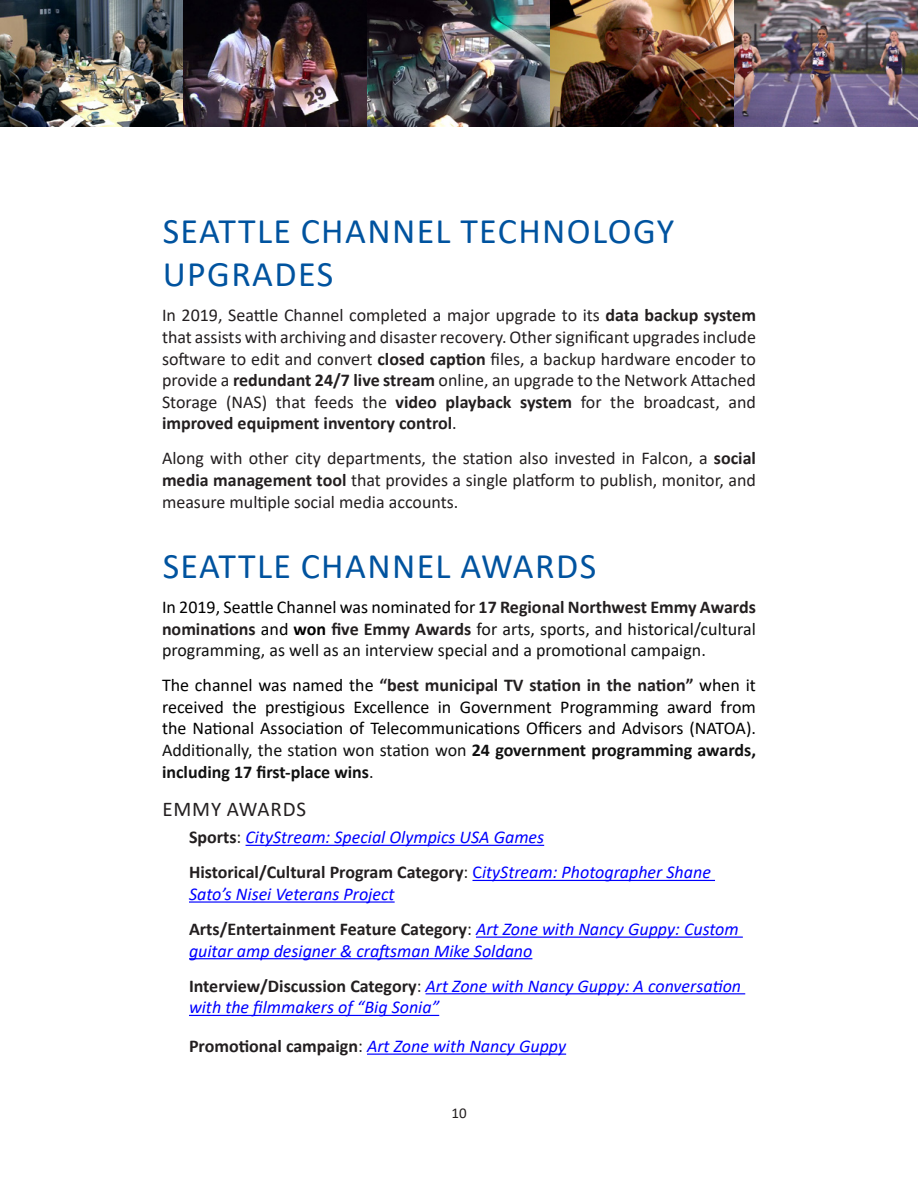
<style>
.page{position:relative;width:918px;height:1188px;background:#fff}
.page>*{position:absolute;margin:0;border:0;box-sizing:border-box;transform-origin:0 0}
.t1{font:36px/43.2px "Calibri";letter-spacing:.04em;color:#00539f}
.t2{font:21px "Calibri";letter-spacing:.04em;color:#231f20}
.Body{font:18px/21.6px "Calibri";color:#231f20;text-align:justify}
.Body_Indent_no_bulle{font:italic 18px/21.6px "Calibri";color:#00f}
.Body-2{font:18px/21.6px "Calibri";color:#000;text-align:justify}
.Body-3{font:18px/21.6px "Calibri";color:#111;text-align:justify}
.t3{font:15px "Calibri";color:#231f20}
.s1{font-weight:700}
.s2{color:#000}
.s3{font-weight:700;color:#231f20}
.s4{font-weight:700;color:#000}
.s5{color:#111}
.s6{font-weight:700;color:#111}
.s7{font-weight:700;font-style:normal;color:#231f20}
.s8{font-style:normal;color:#231f20}
.s9{font-style:normal}
</style>
<div class="page">
<hr style="left:246px;top:845px;width:298px;height:1px;background:#00f">
<hr style="left:472px;top:880px;width:243px;height:1px;background:#00f">
<hr style="left:189px;top:901px;width:206px;height:2px;background:#00f">
<hr style="left:476px;top:937px;width:267px;height:1px;background:#00f">
<hr style="left:189px;top:958px;width:343px;height:1px;background:#00f">
<hr style="left:426px;top:993px;width:319px;height:1px;background:#00f">
<hr style="left:189px;top:1015px;width:250px;height:1px;background:#00f">
<hr style="left:367px;top:1054px;width:199px;height:1px;background:#00f">
<img style="left:0;top:0;width:918px;height:126px">
<h3 class="t1" style="left:163px;top:209px;width:513px">SEATTLE CHANNEL TECHNOLOGY<br>UPGRADES</h3>
<p class="Body" style="left:162px;top:304px;width:595px">In 2019, Seattle Channel completed a major upgrade to its <span class="s1">data backup system </span>that assists with archiving and disaster recovery. Other significant upgrades include software to edit and convert <span class="s1">closed caption</span> files, a backup hardware encoder to provide a <span class="s1">redundant 24/7 live stream</span> online, an upgrade to the Network Attached Storage (NAS) that feeds the <span class="s1">video playback system</span> for the broadcast, and <span class="s1">improved equipment inventory control</span>.</p>
<p class="Body" style="left:162px;top:447px;width:596px">Along with other city departments, the station also invested in Falcon, a <span class="s1">social media management tool</span> that provides a single platform to publish, monitor, and measure multiple social media accounts.</p>
<h3 class="t1" style="left:163px;top:543px;width:435px">SEATTLE CHANNEL AWARDS</h3>
<p class="Body-3" style="left:162px;top:596px;width:596px"><span class="s2">In 2019, Seattle Channel was nominated for</span> <span class="s3">17 Regional Northwest Emmy Awards nominations</span> <span class="s2">and</span> <span class="s4">won</span> <span class="s3">five Emmy Awards</span> for arts, sports, and historical/cultural programming, as well as an interview special and a promotional campaign.</p>
<p class="Body-2" style="left:162px;top:674px;width:596px">The channel was named the <span class="s3">“best municipal TV station in the nation”</span> when it received the prestigious Excellence in Government Programming award from the National Association of Telecommunications Officers and Advisors (NATOA).<br><span class="s5">Additionally, the station won station won</span> <span class="s6">24 government programming awards, including 17 first-place wins</span><span class="s5">.</span></p>
<h4 class="t2" style="left:162px;top:795px;width:145px">EMMY AWARDS</h4>
<p class="Body_Indent_no_bulle" style="left:189px;top:826px;width:357px"><span class="s7">Sports</span><span class="s8">:</span> CityStream: Special Olympics USA Games</p>
<p class="Body_Indent_no_bulle" style="left:189px;top:861px;width:523px"><span class="s7">Historical/Cultural Program Category</span><span class="s8">:</span> <span class="s9">C</span>ityStream: Photographer Shane<br>Sato’s Nisei Veterans Project</p>
<p class="Body_Indent_no_bulle" style="left:189px;top:918px;width:551px"><span class="s7">Arts/Entertainment Feature Category</span><span class="s8">:</span> Art Zone with Nancy Guppy: Custom guitar amp designer &amp; craftsman Mike Soldano</p>
<p class="Body_Indent_no_bulle" style="left:189px;top:974px;width:554px"><span class="s7">Interview/Discussion Category</span><span class="s8">:</span> Art Zone with Nancy Guppy: A conversation with the filmmakers of “Big Sonia”</p>
<p class="Body_Indent_no_bulle" style="left:189px;top:1035px;width:379px"><span class="s7">Promotional campaign</span><span class="s8">:</span> Art Zone with Nancy Guppy</p>
<p class="t3" style="left:451px;top:1103px;width:17px">10</p>
</div>
